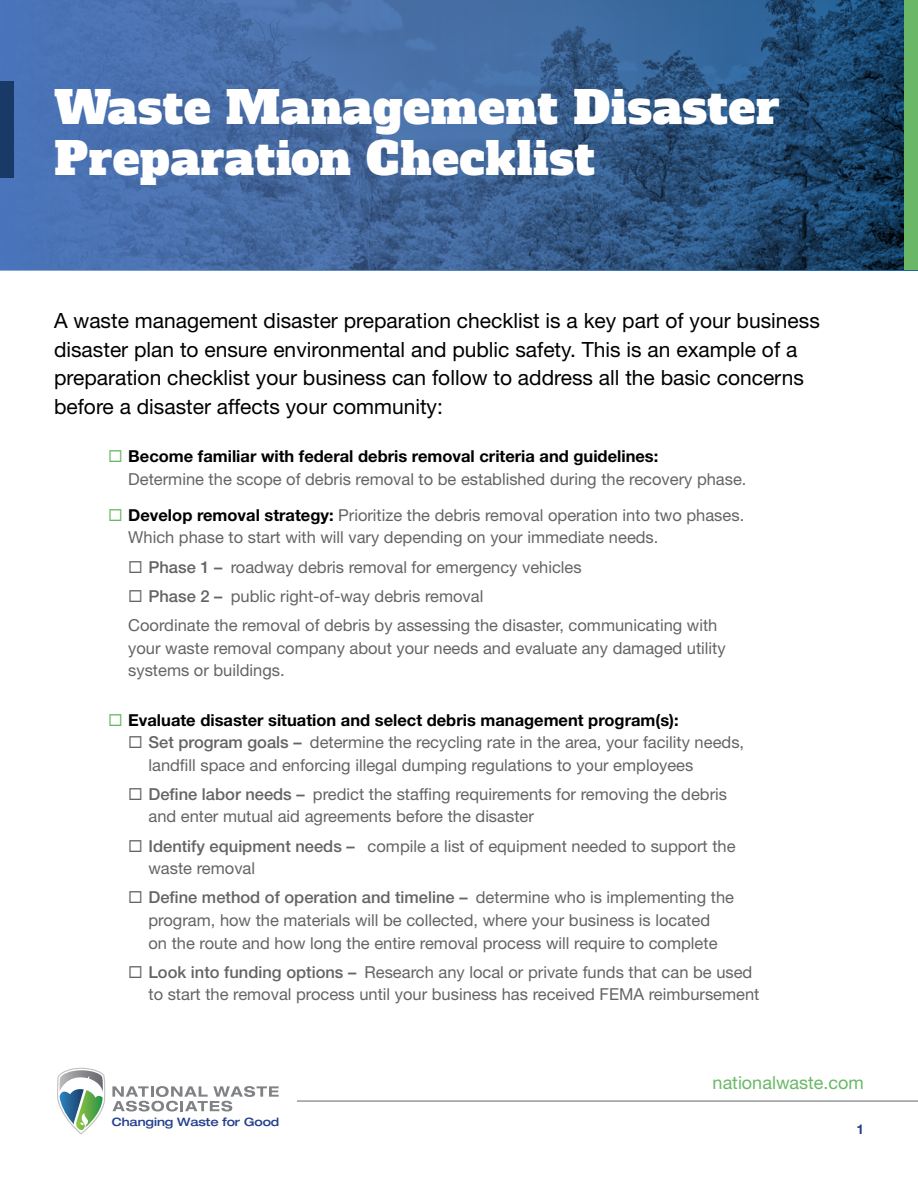
<style>
.page{position:relative;width:918px;height:1188px;background:#fff}
.page>*{position:absolute;margin:0;border:0;box-sizing:border-box;transform-origin:0 0}
.t1{font:45px/51px "Alfa Slab One";letter-spacing:.02em;color:#fff}
.t2{font:21px/28.5px "Helvetica Neue LT Std";color:#000}
.t3{font:18px "Helvetica Neue LT Std";color:#6ab867}
.t4{font:16.5px/22.5px "Helvetica Neue LT Std";color:#636466}
.t5{font:700 16.5px "Helvetica Neue LT Std";color:#000}
.t6{font:700 13.5px "Helvetica Neue LT Std";color:#25408f}
.t7{font:500 expanded 11.55px "Helvetica Neue LT Std";letter-spacing:-.005em;color:#25408f}
.s1{font-weight:700;color:#000}
.s2{font-weight:500}
</style>
<div class="page">
<svg style="left:0;top:0;width:904px;height:270px;background:#3a6296"></svg>
<div style="left:0;top:81px;width:14px;height:96px;background:#193a67"></div>
<div style="left:904px;top:0;width:14px;height:270px;background:#6ab867"></div>
<hr style="left:297px;top:1101px;width:621px;height:1px;background:#636466">
<svg style="left:112px;top:1086px;width:167px;height:26px"></svg>
<svg style="left:57px;top:1068px;width:48px;height:67px"></svg>
<h1 class="t1" style="left:54px;top:82px;width:727px">Waste Management Disaster<br>Preparation Checklist</h1>
<p class="t2" style="left:54px;top:306px;width:767px">A waste management disaster preparation checklist is a key part of your business disaster plan to ensure environmental and public safety. This is an example of a preparation checklist your business can follow to address all the basic concerns before a disaster affects your community:</p>
<p class="t5" style="left:128px;top:446px;width:532px">Become familiar with federal debris removal criteria and guidelines:</p>
<p class="t4" style="left:128px;top:461px;width:620px;line-height:36px">Determine the scope of debris removal to be established during the recovery phase.<br><span class="s1">Develop removal strategy:</span> Prioritize the debris removal operation into two phases.</p>
<p class="t4" style="left:128px;top:526px;width:532px">Which phase to start with will vary depending on your immediate needs.</p>
<p class="t4" style="left:148px;top:555px;width:435px"><span class="s2">Phase 1 –</span> roadway debris removal for emergency vehicles</p>
<p class="t4" style="left:148px;top:585px;width:336px"><span class="s2">Phase 2 –</span> public right-of-way debris removal</p>
<p class="t4" style="left:128px;top:614px;width:591px">Coordinate the removal of debris by assessing the disaster, communicating with</p>
<p class="t4" style="left:128px;top:636px;width:599px">your waste removal company about your needs and evaluate any damaged utility systems or buildings.</p>
<p class="t4" style="left:148px;top:708px;width:597px;text-indent:-20px"><span class="s1">Evaluate disaster situation and select debris management program(s):<br></span><span class="s2">Set program goals –</span> determine the recycling rate in the area, your facility needs, landfill space and enforcing illegal dumping regulations to your employees</p>
<p class="t4" style="left:148px;top:783px;width:580px"><span class="s2">Define labor needs –</span> predict the staffing requirements for removing the debris and enter mutual aid agreements before the disaster</p>
<p class="t4" style="left:148px;top:834px;width:589px"><span class="s2">Identify equipment needs –</span> compile a list of equipment needed to support the waste removal</p>
<p class="t4" style="left:148px;top:886px;width:587px"><span class="s2">Define method of operation and timeline –</span> determine who is implementing the program, how the materials will be collected, where your business is located<br>on the route and how long the entire removal process will require to complete</p>
<p class="t4" style="left:148px;top:960px;width:612px"><span class="s2">Look into funding options –</span> Research any local or private funds that can be used to start the removal process until your business has received FEMA reimbursement</p>
<p class="t7" style="left:112px;top:1115px;width:169px">Changing Waste for Good</p>
<p class="t3" style="left:713px;top:1071px;width:153px">nationalwaste.com</p>
<p class="t6" style="left:856px;top:1120px;width:9px">1</p>
</div>
